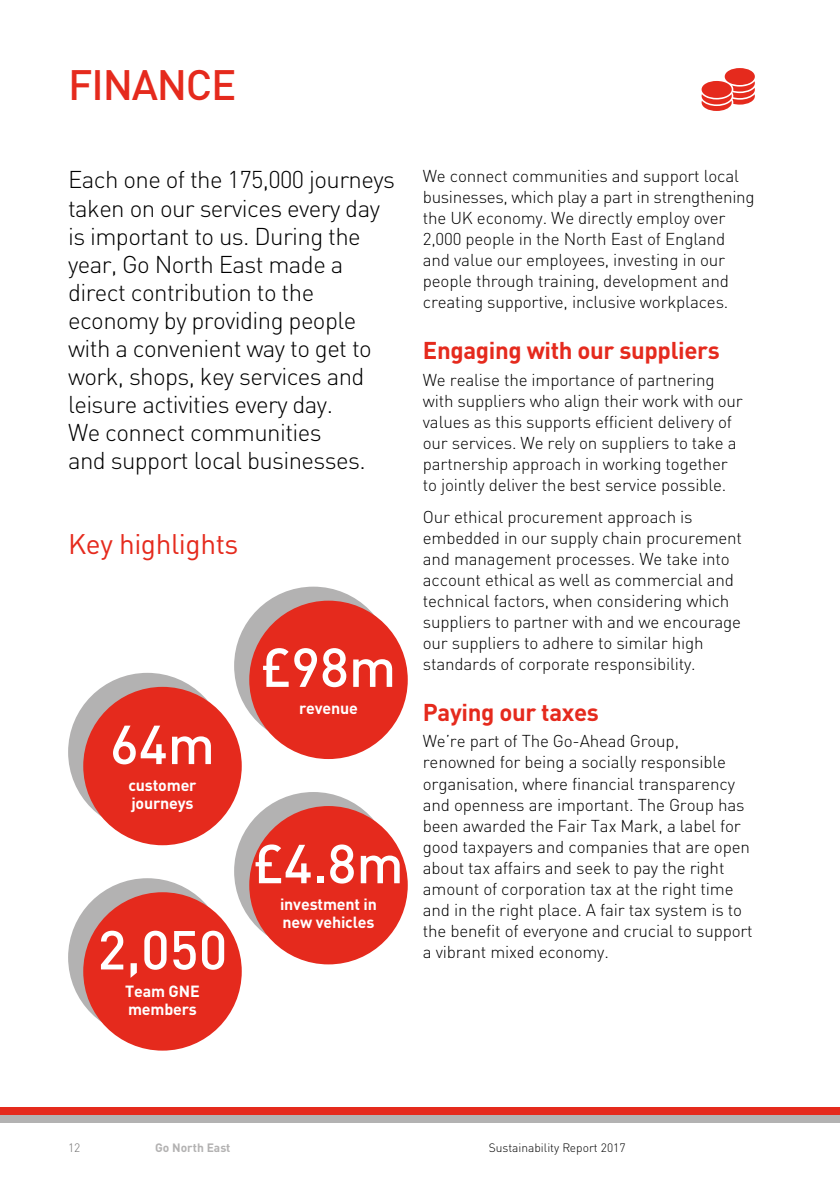
<style>
.page{position:relative;width:840px;height:1191px;background:#fff}
.page>*{position:absolute;margin:0;border:0;box-sizing:border-box;transform-origin:0 0}
.t1{font:500 54px "DINOT";color:#fff}
.t2{font:500 42px "DINOT";letter-spacing:-.03em;color:#e52a1d}
.t3{font:28px "DINOT";letter-spacing:-.015em;color:#e52a1d}
.t4{font:300 24px/28px "DINOT";letter-spacing:-.025em;color:#000}
.t5{font:700 24px "DINOT";letter-spacing:-.015em;color:#e52a1d}
.t6{font:300 17px/21px "DINOT";letter-spacing:-.01em;color:#000}
.t7{font:700 16px/18px "DINOT";letter-spacing:-.01em;color:#fff}
.t8{font:300 12px "DINOT";color:#000}
.t9{font:700 12px "DINOT";color:#b3b2b2}
.t10{font:300 12px "DINOT";color:#706f6f}
</style>
<div class="page">
<div style="left:68px;top:673px;width:158px;height:158px;background:#b3b2b2;border-radius:50%"></div>
<div style="left:83px;top:687px;width:158px;height:158px;background:#e52a1d;border-radius:50%"></div>
<div style="left:234px;top:586px;width:158px;height:159px;background:#b3b2b2;border-radius:50%"></div>
<div style="left:249px;top:600px;width:158px;height:159px;background:#e52a1d;border-radius:50%"></div>
<div style="left:68px;top:878px;width:158px;height:158px;background:#b3b2b2;border-radius:50%"></div>
<div style="left:83px;top:892px;width:158px;height:158px;background:#e52a1d;border-radius:50%"></div>
<div style="left:234px;top:792px;width:158px;height:158px;background:#b3b2b2;border-radius:50%"></div>
<div style="left:249px;top:806px;width:158px;height:158px;background:#e52a1d;border-radius:50%"></div>
<svg style="left:701px;top:68px;width:53px;height:43px"></svg>
<div style="left:0;top:1106px;width:839px;height:8px;background:#e52a1d"></div>
<div style="left:0;top:1114px;width:839px;height:8px;background:#b3b2b2"></div>
<h2 class="t2" style="left:68px;top:58px;width:169px">FINANCE</h2>
<p class="t4" style="left:68px;top:166px;width:328px">Each one of the 175,000 journeys taken on our services every day is important to us. During the year, Go North East made a direct contribution to the economy by providing people with a convenient way to get to work, shops, key services and leisure activities every day.<br>We connect communities<br>and support local businesses.</p>
<h3 class="t3" style="left:68px;top:526px;width:172px">Key highlights</h3>
<h1 class="t1" style="left:110px;top:710px;width:106px">64m</h1>
<p class="t7" style="left:128px;top:776px;width:70px">customer journeys</p>
<h1 class="t1" style="left:97px;top:915px;width:131px">2,050</h1>
<p class="t7" style="left:125px;top:981px;width:76px">Team GNE members</p>
<h1 class="t1" style="left:260px;top:633px;width:137px">£98m</h1>
<p class="t7" style="left:299px;top:699px;width:60px">revenue</p>
<h1 class="t1" style="left:253px;top:829px;width:152px">£4.8m</h1>
<p class="t7" style="left:280px;top:895px;width:98px">investment in new vehicles</p>
<p class="t6" style="left:422px;top:165px;width:333px">We connect communities and support local businesses, which play a part in strengthening the UK economy. We directly employ over 2,000 people in the North East of England and value our employees, investing in our people through training, development and creating supportive, inclusive workplaces.</p>
<h3 class="t5" style="left:422px;top:335px;width:298px">Engaging with our suppliers</h3>
<p class="t6" style="left:422px;top:369px;width:321px">We realise the importance of partnering with suppliers who align their work with our values as this supports efficient delivery of our services. We rely on suppliers to take a partnership approach in working together to jointly deliver the best service possible.</p>
<p class="t6" style="left:422px;top:506px;width:320px">Our ethical procurement approach is embedded in our supply chain procurement and management processes. We take into account ethical as well as commercial and technical factors, when considering which suppliers to partner with and we encourage our suppliers to adhere to similar high standards of corporate responsibility.</p>
<h3 class="t5" style="left:422px;top:696px;width:177px">Paying our taxes</h3>
<p class="t6" style="left:422px;top:730px;width:331px">We’re part of The Go-Ahead Group, renowned for being a socially responsible organisation, where financial transparency and openness are important. The Group has been awarded the Fair Tax Mark, a label for good taxpayers and companies that are open about tax affairs and seek to pay the right amount of corporation tax at the right time and in the right place. A fair tax system is to the benefit of everyone and crucial to support a vibrant mixed economy.</p>
<p class="t10" style="left:68px;top:1140px;width:14px">12</p>
<p class="t9" style="left:155px;top:1139px;width:77px">Go North East</p>
<p class="t8" style="left:488px;top:1140px;width:138px">Sustainability Report 2017</p>
</div>
